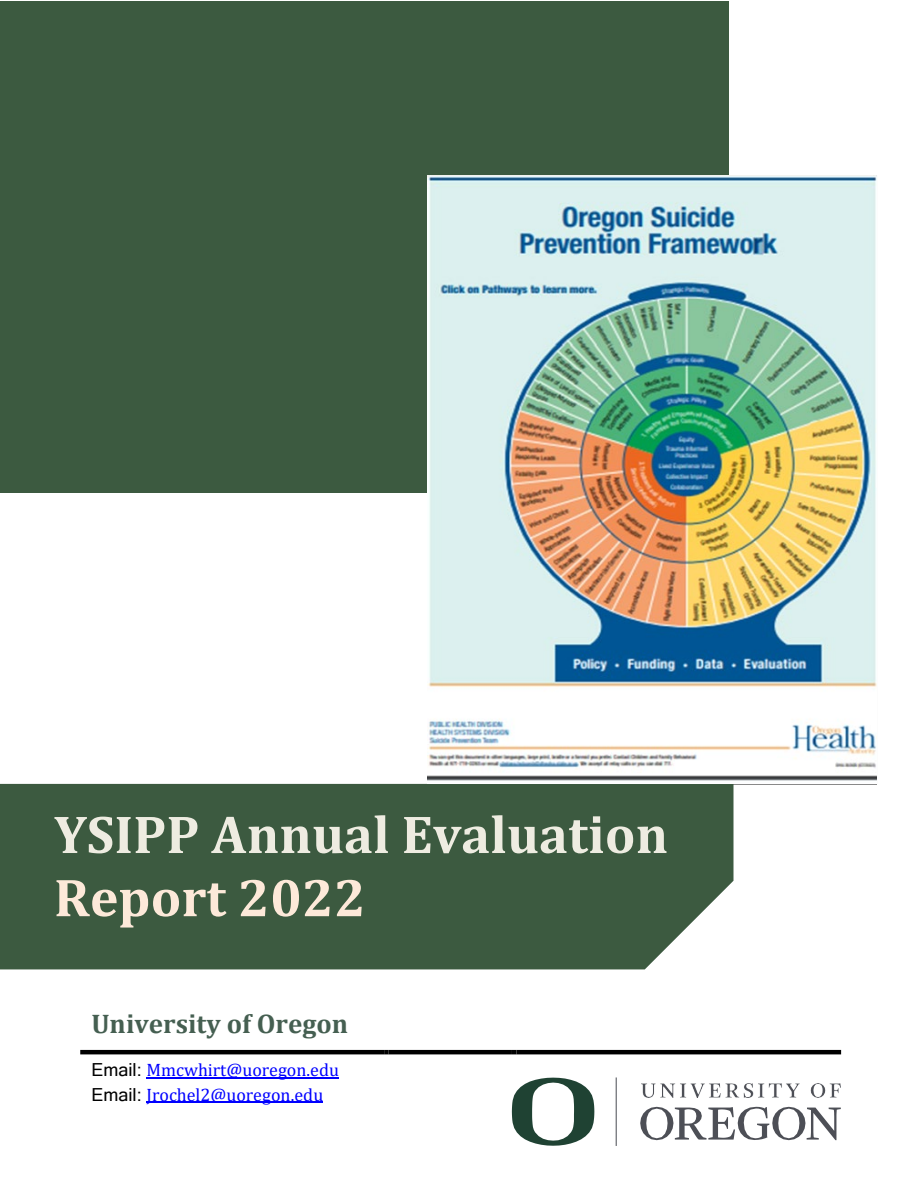
<style>
.page{position:relative;width:918px;height:1188px;background:#fff}
.page>*{position:absolute;margin:0;border:0;box-sizing:border-box;transform-origin:0 0}
.t1{font:700 54px "Cambria";color:#eeece1}
.t2{font:700 54px "Cambria";color:#fde9d9}
.t3{font:700 27px "Cambria";color:#455f51}
.t4{font:18px "Cambria";color:#00f}
.s1{font-family:"Microsoft Sans Serif";color:#000}
</style>
<div class="page">
<div style="left:0;top:1px;width:729px;height:491px;background:#3c5a40"></div>
<div style="left:0;top:784px;width:734px;height:185px;background:#3c5a40"></div>
<hr style="left:147px;top:1077px;width:192px;height:1px;background:#00f">
<hr style="left:147px;top:1102px;width:176px;height:1px;background:#00f">
<img style="left:642px;top:1083px;width:198px;height:15px">
<hr style="left:80px;top:1050px;width:304px;height:4px;background:#000">
<svg style="left:384px;top:1050px;width:5px;height:4px"></svg>
<hr style="left:389px;top:1050px;width:123px;height:4px;background:#000">
<svg style="left:512px;top:1050px;width:4px;height:4px"></svg>
<hr style="left:516px;top:1050px;width:325px;height:4px;background:#000">
<hr style="left:616px;top:1077px;width:1px;height:69px;background:#4d4f56">
<svg style="left:640px;top:1107px;width:201px;height:33px"></svg>
<svg style="left:512px;top:1078px;width:82px;height:68px"></svg>
<img style="left:428px;top:175px;width:448px;height:606px">
<p class="t1" style="left:54px;top:796px;width:616px">YSIPP Annual Evaluation</p>
<p class="t2" style="left:54px;top:860px;width:314px">Report 2022</p>
<h1 class="t3" style="left:91px;top:1005px;width:258px">University of Oregon</h1>
<p class="t4" style="left:91px;top:1059px;width:249px"><span class="s1">Email:</span> Mmcwhirt@uoregon.edu</p>
<p class="t4" style="left:91px;top:1084px;width:233px"><span class="s1">Email:</span> Jrochel2@uoregon.edu</p>
</div>
